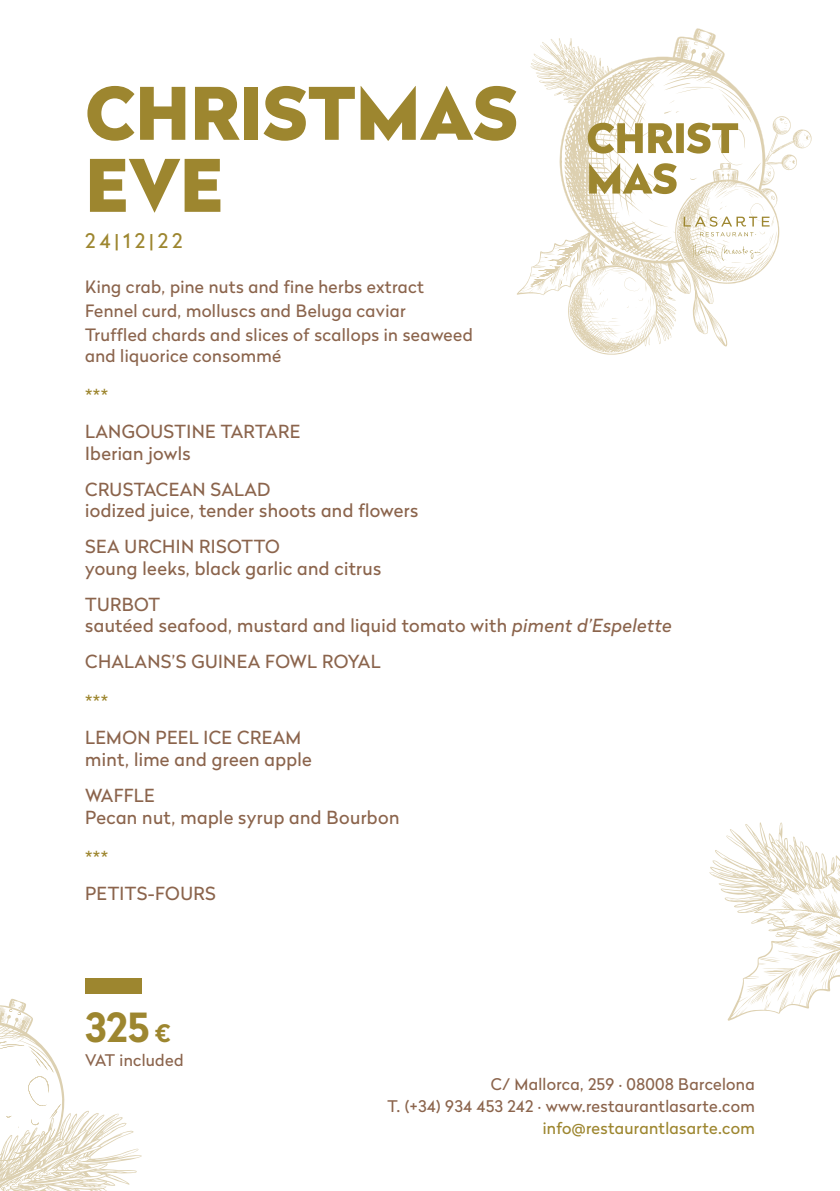
<style>
.page{position:relative;width:840px;height:1191px;background:#fff}
.page>*{position:absolute;margin:0;border:0;box-sizing:border-box;transform-origin:0 0}
.t1{font:900 72px/72px "Radikal";color:#9d862f}
.t2{font:700 40px "Radikal";color:#9d862f}
.t3{font:20px "Radikal";color:#9d862f}
.t4{font:18px/21.6px "Radikal";letter-spacing:.02em;color:#8b644c}
.t5{font:18px "Radikal";color:#9d862f}
.t6{font:17px/24px "Radikal";letter-spacing:.02em;color:#8b644c}
.t7{font:16px/22px "Radikal";letter-spacing:.02em;color:#8b644c;text-align:right}
.t8{font:16px "Radikal";letter-spacing:.02em;color:#9d862f}
.s1{font-style:italic}
.s2{font-size:24px}
</style>
<div class="page">
<div style="left:85px;top:978px;width:57px;height:15px;background:#9d862f"></div>
<svg style="left:709px;top:822px;width:130px;height:199px"></svg>
<svg style="left:0;top:998px;width:142px;height:193px"></svg>
<svg style="left:517px;top:38px;width:294px;height:317px"></svg>
<h1 class="t1" style="left:85px;top:73px;width:434px">CHRISTMAS<br>EVE</h1>
<p class="t3" style="left:85px;top:226px;width:99px">24|12|22</p>
<p class="t6" style="left:85px;top:274px;width:389px">King crab, pine nuts and fine herbs extract<br>Fennel curd, molluscs and Beluga caviar<br>Truffled chards and slices of scallops in seaweed</p>
<p class="t6" style="left:85px;top:343px;width:198px">and liquorice consommé</p>
<p class="t5" style="left:85px;top:382px;width:24px">***</p>
<p class="t4" style="left:85px;top:420px;width:216px">LANGOUSTINE TARTARE<br>Iberian jowls</p>
<p class="t4" style="left:85px;top:477px;width:334px">CRUSTACEAN SALAD<br>iodized juice, tender shoots and flowers</p>
<p class="t4" style="left:85px;top:535px;width:297px">SEA URCHIN RISOTTO<br>young leeks, black garlic and citrus</p>
<p class="t4" style="left:85px;top:592px;width:587px">TURBOT<br>sautéed seafood, mustard and liquid tomato with <span class="s1">piment d’Espelette</span></p>
<p class="t4" style="left:85px;top:650px;width:297px">CHALANS’S GUINEA FOWL ROYAL</p>
<p class="t5" style="left:85px;top:689px;width:24px">***</p>
<p class="t4" style="left:85px;top:726px;width:228px">LEMON PEEL ICE CREAM mint, lime and green apple</p>
<p class="t4" style="left:85px;top:784px;width:315px">WAFFLE<br>Pecan nut, maple syrup and Bourbon</p>
<p class="t5" style="left:85px;top:844px;width:24px">***</p>
<p class="t4" style="left:85px;top:881px;width:132px">PETITS-FOURS</p>
<h2 class="t2" style="left:85px;top:998px;width:87px">325 <span class="s2">€</span></h2>
<p class="t7" style="left:85px;top:1048px;width:100px">VAT included</p>
<p class="t7" style="left:387px;top:1072px;width:368px">C/ Mallorca, 259 · 08008 Barcelona<br>T. (+34) 934 453 242 · www.restaurantlasarte.com</p>
<p class="t8" style="left:542px;top:1117px;width:213px">info@restaurantlasarte.com</p>
</div>
